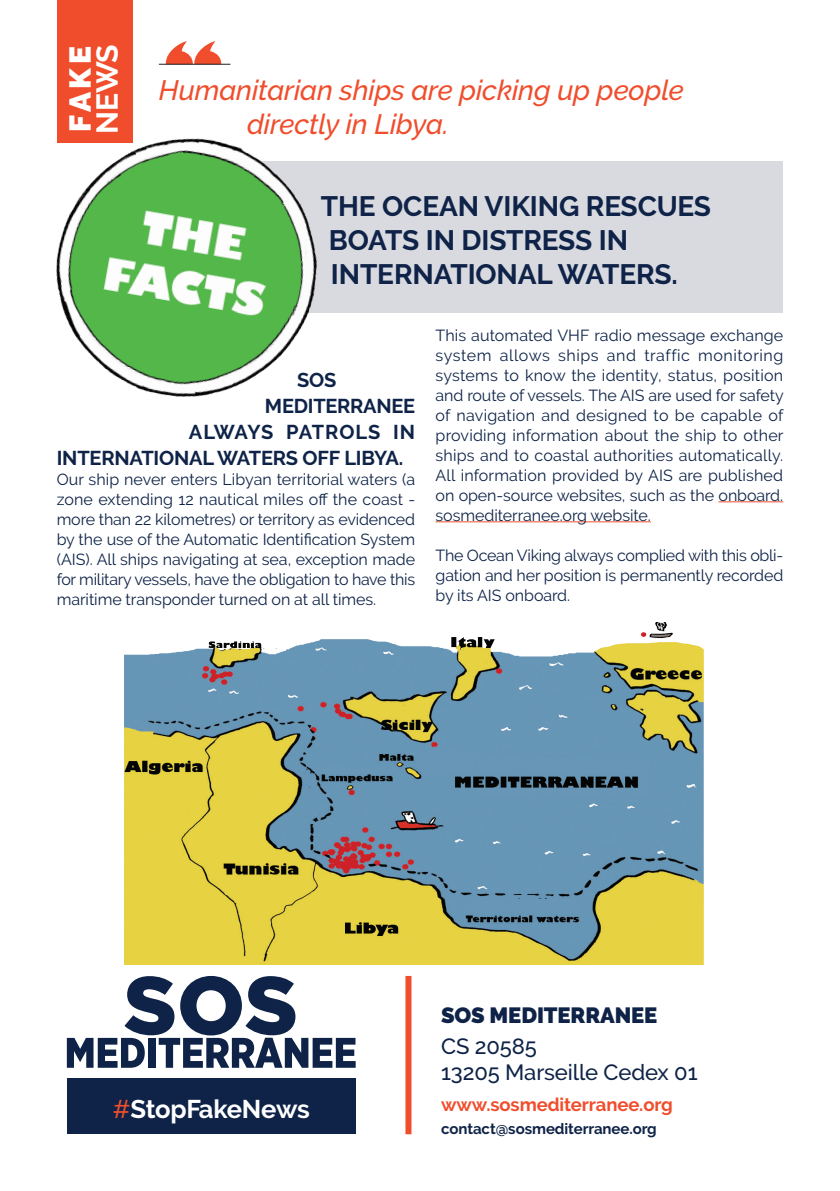
<style>
.page{position:relative;width:840px;height:1191px;background:#fff}
.page>*{position:absolute;margin:0;border:0;box-sizing:border-box;transform-origin:0 0}
.LIGNE_1_RA{font:900 30.2px/27px "Raleway";color:#fff}
.Fait{font:700 28px/34px "Raleway";letter-spacing:-.005em;color:#0e2347}
.Mythe{font:italic 500 28px/34px "Raleway";letter-spacing:-.005em;color:#f04d2c}
.TOGETHER{font:700 25.6px "Raleway";letter-spacing:-.01em;color:#fff}
.Texte_courant{font:500 22px/26px "Raleway";letter-spacing:-.005em;color:#0e2347}
.Texte_courant-2{font:900 22px "Raleway";letter-spacing:-.005em;color:#0e2347}
.Texte_encadré{font:700 20px "Raleway";letter-spacing:-.01em;color:#0e2347}
.Texte_encadré-2{font:700 20px "Raleway";letter-spacing:.04em;color:#0e2347}
.Site_web{font:700 18.4px "Raleway";letter-spacing:-.005em;color:#f04d2c}
.Texte_encadré-3{font:16px/20px "Raleway";letter-spacing:-.005em;color:#0e2347;text-align:justify}
.Site_web-2{font:700 15px "Raleway";letter-spacing:-.005em;color:#0e2347}
.s1{font-weight:700}
.s2{font-weight:500;color:#f04d2c}
</style>
<div class="page">
<img style="left:124px;top:622px;width:579px;height:342px">
<div style="left:235px;top:161px;width:547px;height:151px;background:#d9d9e0"></div>
<svg style="left:166px;top:41px;width:55px;height:18px"></svg>
<div style="left:57px;top:0;width:75px;height:142px;background:#f04d2c"></div>
<img style="left:56px;top:59px;width:333px;height:338px">
<svg style="left:67px;top:976px;width:288px;height:91px"></svg>
<div style="left:67px;top:1078px;width:288px;height:56px;background:#0e2347"></div>
<div style="left:405px;top:976px;width:6px;height:158px;background:#f04d2c"></div>
<hr style="left:718px;top:501px;width:64px;height:1px;background:#f04d2c">
<hr style="left:435px;top:521px;width:215px;height:1px;background:#f04d2c">
<p class="LIGNE_1_RA" style="left:67px;top:134px;width:91px;rotate:-90deg">FAKE<br><span class="s1">NEWS</span></p>
<p class="Mythe" style="left:247px;top:73px;width:438px;text-indent:-88px">Humanitarian ships are picking up people directly in Libya.</p>
<p class="Fait" style="left:321px;top:189px;width:391px">THE OCEAN VIKING RESCUES<br>BOATS IN DISTRESS IN<br>INTERNATIONAL WATERS.</p>
<p class="Texte_encadré" style="left:297px;top:369px;width:41px">SOS</p>
<p class="Texte_encadré" style="left:265px;top:395px;width:152px">MEDITERRANEE</p>
<p class="Texte_encadré-2" style="left:189px;top:421px;width:227px">ALWAYS PATROLS IN</p>
<p class="Texte_encadré" style="left:57px;top:447px;width:348px">INTERNATIONAL WATERS OFF LIBYA.</p>
<p class="Texte_encadré-3" style="left:57px;top:469px;width:360px">Our ship never enters Libyan territorial waters (a zone extending 12 nautical miles off the coast - more than 22 kilometres) or territory as evidenced by the use of the Automatic Identification System (AIS). All ships navigating at sea, exception made for military vessels, have the obligation to have this maritime transponder turned on at all times.</p>
<p class="Texte_encadré-3" style="left:435px;top:325px;width:349px">This automated VHF radio message exchange system allows ships and traffic monitoring systems to know the identity, status, position and route of vessels. The AIS are used for safety of navigation and designed to be capable of providing information about the ship to other ships and to coastal authorities automatically.<br>All information provided by AIS are published on open-source websites, such as the onboard. sosmediterranee.org website.</p>
<p class="Texte_encadré-3" style="left:435px;top:545px;width:349px">The Ocean Viking always complied with this obli&shy;gation and her position is permanently recorded by its AIS onboard.</p>
<p class="TOGETHER" style="left:113px;top:1094px;width:198px"><span class="s2">#</span>StopFakeNews</p>
<p class="Texte_courant-2" style="left:441px;top:1002px;width:218px">SOS MEDITERRANEE</p>
<p class="Texte_courant" style="left:441px;top:1033px;width:258px">CS 20585<br>13205 Marseille Cedex 01</p>
<p class="Site_web" style="left:441px;top:1093px;width:233px">www.sosmediterranee.org</p>
<p class="Site_web-2" style="left:441px;top:1120px;width:217px">contact@sosmediterranee.org</p>
</div>
